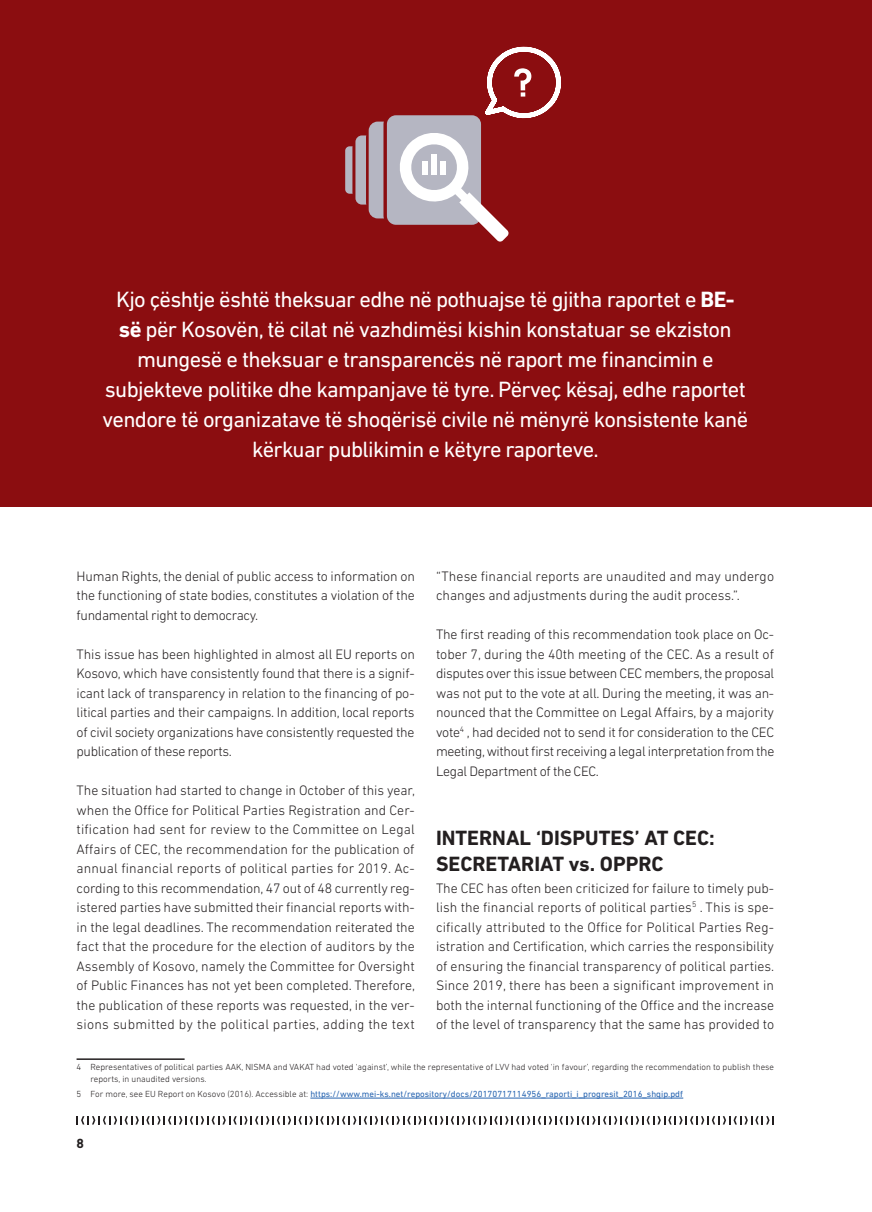
<style>
.page{position:relative;width:872px;height:1212px;background:#fff}
.page>*{position:absolute;margin:0;border:0;box-sizing:border-box;transform-origin:0 0}
.t1{font:22.5px/30px "DIN Next LT Pro";letter-spacing:-.03em;color:#fff;text-align:center}
.t2{font:700 21px/25.2px "DIN Next LT Pro";color:#231f20}
.t3{font:300 13.95px/19.5px "DIN Next LT Pro";letter-spacing:-.005em;color:#231f20;text-align:justify}
.t4{font:700 13.5px "DIN Next LT Pro";color:#231f20}
.t5{font:300 9px/11.2px "DIN Next LT Pro";color:#231f20}
.t6{font:9px "DIN Next LT Pro";color:#2865b1}
.s1{font-weight:700}
.s2{font-weight:300;color:#231f20}
</style>
<div class="page">
<svg style="left:77px;top:1116px;width:697px;height:8px"></svg>
<hr style="left:77px;top:1058px;width:108px;height:2px;background:#231f20">
<hr style="left:310px;top:1098px;width:373px;height:1px;background:#2865b1">
<div style="left:0;top:0;width:872px;height:506px;background:#8b0d10"></div>
<svg style="left:201px;top:46px;width:363px;height:461px"></svg>
<svg style="left:201px;top:68px;width:363px;height:40px"></svg>
<p class="t1" style="left:102px;top:284px;width:647px">Kjo çështje është theksuar edhe në pothuajse të gjitha raportet e <span class="s1">BE&shy;së</span> për Kosovën, të cilat në vazhdimësi kishin konstatuar se ekziston mungesë e theksuar e transparencës në raport me financimin e subjekteve politike dhe kampanjave të tyre. Përveç kësaj, edhe raportet vendore të organizatave të shoqërisë civile në mënyrë konsistente kanë kërkuar publikimin e këtyre raporteve.</p>
<p class="t3" style="left:436px;top:566px;width:339px">“These financial reports are unaudited and may undergo changes and adjustments during the audit process.”.</p>
<p class="t3" style="left:436px;top:624px;width:340px">The first reading of this recommendation took place on Oc&shy;tober 7, during the 40th meeting of the CEC. As a result of disputes over this issue between CEC members, the proposal was not put to the vote at all. During the meeting, it was an&shy;nounced that the Committee on Legal Affairs, by a majority vote<sup>4</sup> , had decided not to send it for consideration to the CEC meeting, without first receiving a legal interpretation from the Legal Department of the CEC.</p>
<p class="t3" style="left:77px;top:566px;width:340px">Human Rights, the denial of public access to information on the functioning of state bodies, constitutes a violation of the fundamental right to democracy.</p>
<p class="t3" style="left:77px;top:644px;width:340px">This issue has been highlighted in almost all EU reports on Kosovo, which have consistently found that there is a signif&shy;icant lack of transparency in relation to the financing of po&shy;litical parties and their campaigns. In addition, local reports of civil society organizations have consistently requested the publication of these reports.</p>
<p class="t3" style="left:77px;top:780px;width:340px">The situation had started to change in October of this year, when the Office for Political Parties Registration and Cer&shy;tification had sent for review to the Committee on Legal Affairs of CEC, the recommendation for the publication of annual financial reports of political parties for 2019. Ac&shy;cording to this recommendation, 47 out of 48 currently reg&shy;istered parties have submitted their financial reports with&shy;in the legal deadlines. The recommendation reiterated the fact that the procedure for the election of auditors by the Assembly of Kosovo, namely the Committee for Oversight of Public Finances has not yet been completed. Therefore, the publication of these reports was requested, in the ver&shy;sions submitted by the political parties, adding the text</p>
<p class="t5" style="left:90px;top:1061px;width:685px;text-indent:-14px">4 Representatives of political parties AAK, NISMA and VAKAT had voted ‘against’, while the representative of LVV had voted ‘in favour’, regarding the recommendation to publish these reports, in unaudited versions.</p>
<p class="t6" style="left:77px;top:1089px;width:608px"><span class="s2">5 For more, see EU Report on Kosovo (2016). Accessible at:</span> https://www.mei-ks.net/repository/docs/20170717114956_raporti_i_progresit_2016_shqip.pdf</p>
<h2 class="t2" style="left:436px;top:825px;width:280px">INTERNAL ‘DISPUTES’ AT CEC:<br>SECRETARIAT vs. OPPRC</h2>
<p class="t3" style="left:436px;top:878px;width:340px">The CEC has often been criticized for failure to timely pub&shy;lish the financial reports of political parties<sup>5</sup> . This is spe&shy;cifically attributed to the Office for Political Parties Reg&shy;istration and Certification, which carries the responsibility of ensuring the financial transparency of political parties.<br>Since 2019, there has been a significant improvement in both the internal functioning of the Office and the increase of the level of transparency that the same has provided to</p>
<p class="t4" style="left:77px;top:1135px;width:9px">8</p>
</div>
